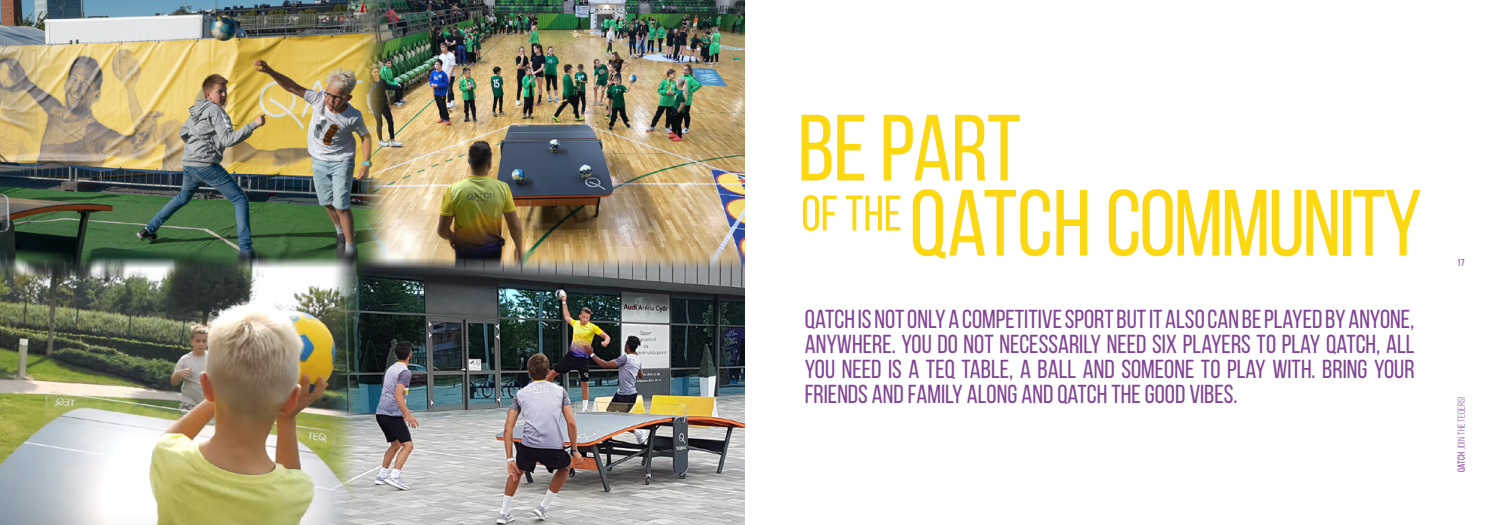
<style>
.page{position:relative;width:1489px;height:525px;background:#fff}
.page>*{position:absolute;margin:0;border:0;box-sizing:border-box;transform-origin:0 0}
.t1{font:93.75px/75px "Bebas Neue";letter-spacing:-.02em;color:#fcd813}
.t2{font:26px/25px "Bebas Neue";color:#814594;text-align:justify}
.t3{font:10px "Bebas Neue";letter-spacing:.025em;color:#814595}
.t4{font:10px "Bebas Neue";color:#814595}
.s1{font-style:inherit}
</style>
<div class="page">
<img style="left:0;top:0;width:744px;height:524px">
<h1 class="t1" style="left:797px;top:110px;width:626px">BE PART<br><sup>OF</sup> <sup>THE</sup> QATCH COMMUNITY</h1>
<p class="t2" style="left:804px;top:306px;width:611px">QATCH IS NOT ONLY A COMPETITIVE SPORT BUT IT ALSO CAN BE PLAYED BY ANYONE, ANYWHERE. YOU DO NOT NECESSARILY NEED SIX PLAYERS TO PLAY QATCH, ALL YOU NEED IS A TEQ TABLE, A BALL AND SOMEONE TO PLAY WITH. BRING YOUR FRIENDS AND FAMILY ALONG AND QATCH THE GOOD VIBES.</p>
<p class="t4" style="left:1456px;top:257px;width:9px">17</p>
<p class="t3" style="left:1455px;top:471px;width:77px;rotate:-90deg"><span class="s1">QATCH</span> join the teqers!</p>
</div>
